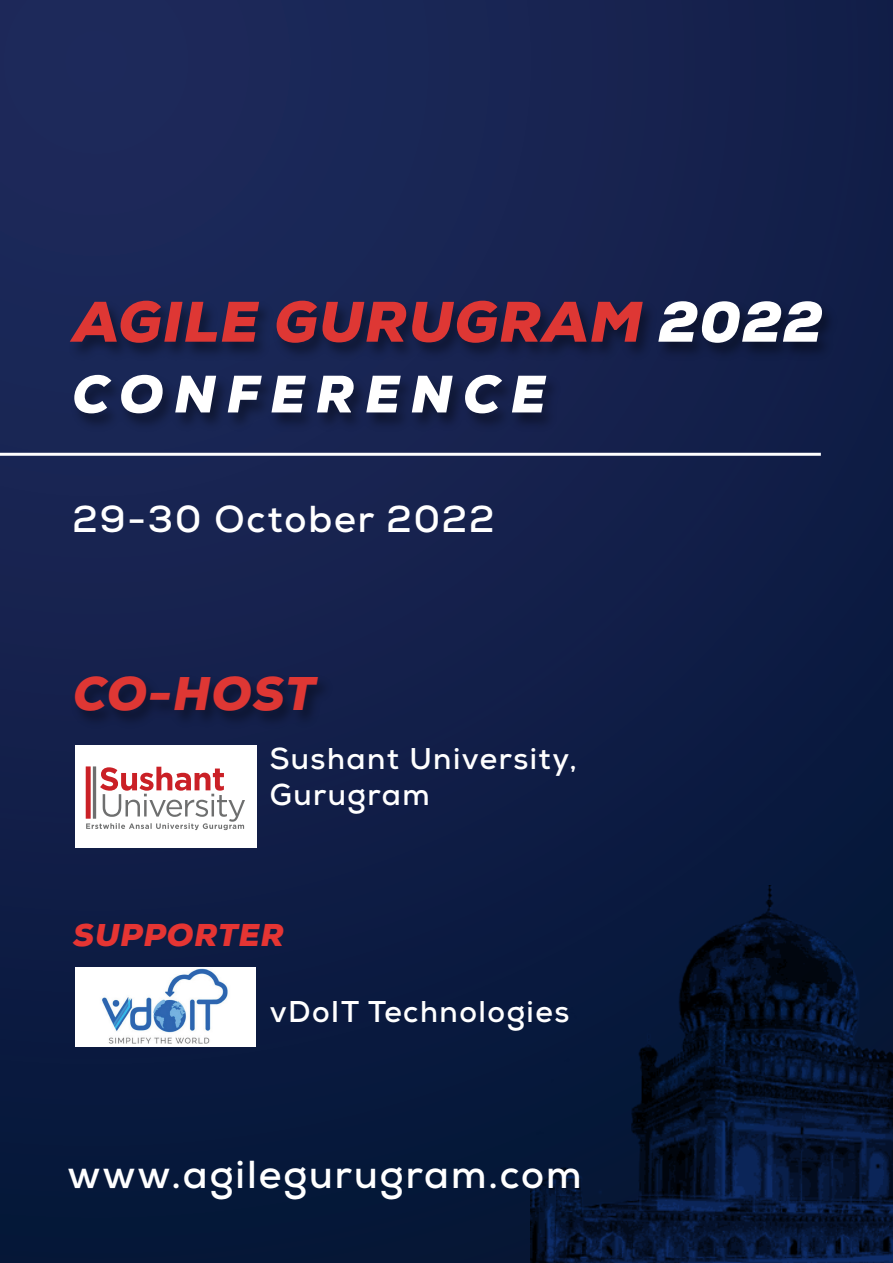
<style>
.page{position:relative;width:893px;height:1263px;background:#fff}
.page>*{position:absolute;margin:0;border:0;box-sizing:border-box;transform-origin:0 0}
.t1{font:italic 900 57px "Nexa";letter-spacing:.025em;color:#de3734}
.t2{font:italic 900 52.5px "Nexa";letter-spacing:.2em;color:#fff}
.t3{font:italic 900 47.1px "Nexa";letter-spacing:.02em;color:#de3734}
.t4{font:700 39px "Nexa";letter-spacing:.05em;color:#fff}
.t5{font:700 37.5px "Nexa";letter-spacing:.05em;color:#fff}
.t6{font:italic 900 31.5px "Nexa";letter-spacing:.025em;color:#e53533}
.t7{font:700 30px/36px "Nexa";letter-spacing:.05em;color:#fff}
.s1{color:#fff}
</style>
<div class="page">
<div style="left:0;top:0;width:893px;height:1263px;background:linear-gradient(to bottom,#1c2757,#061739)"></div>
<img style="left:531px;top:886px;width:362px;height:377px">
<img style="left:62px;top:289px;width:782px;height:162px">
<img style="left:66px;top:665px;width:272px;height:81px">
<div style="left:75px;top:745px;width:181px;height:102px;background:#fff"></div>
<svg style="left:86px;top:767px;width:159px;height:63px"></svg>
<div style="left:86px;top:766px;width:5px;height:53px;background:#ca2026"></div>
<hr style="left:93px;top:766px;width:3px;height:53px;background:#6e6f6f">
<img style="left:76px;top:968px;width:179px;height:79px">
<hr style="left:0;top:453px;width:821px;height:3px;background:#fff">
<h1 class="t1" style="left:73px;top:285px;width:751px">AGILE GURUGRAM <span class="s1">2022</span></h1>
<h2 class="t2" style="left:72px;top:360px;width:475px">CONFERENCE</h2>
<p class="t5" style="left:72px;top:495px;width:423px">29-30 October 2022</p>
<h3 class="t3" style="left:73px;top:663px;width:244px">CO-HOST</h3>
<p class="t7" style="left:270px;top:740px;width:309px">Sushant University,<br>Gurugram</p>
<p class="t6" style="left:73px;top:915px;width:212px">SUPPORTER</p>
<p class="t7" style="left:270px;top:993px;width:301px">vDoIT Technologies</p>
<h3 class="t4" style="left:68px;top:1149px;width:515px">www.agilegurugram.com</h3>
</div>
